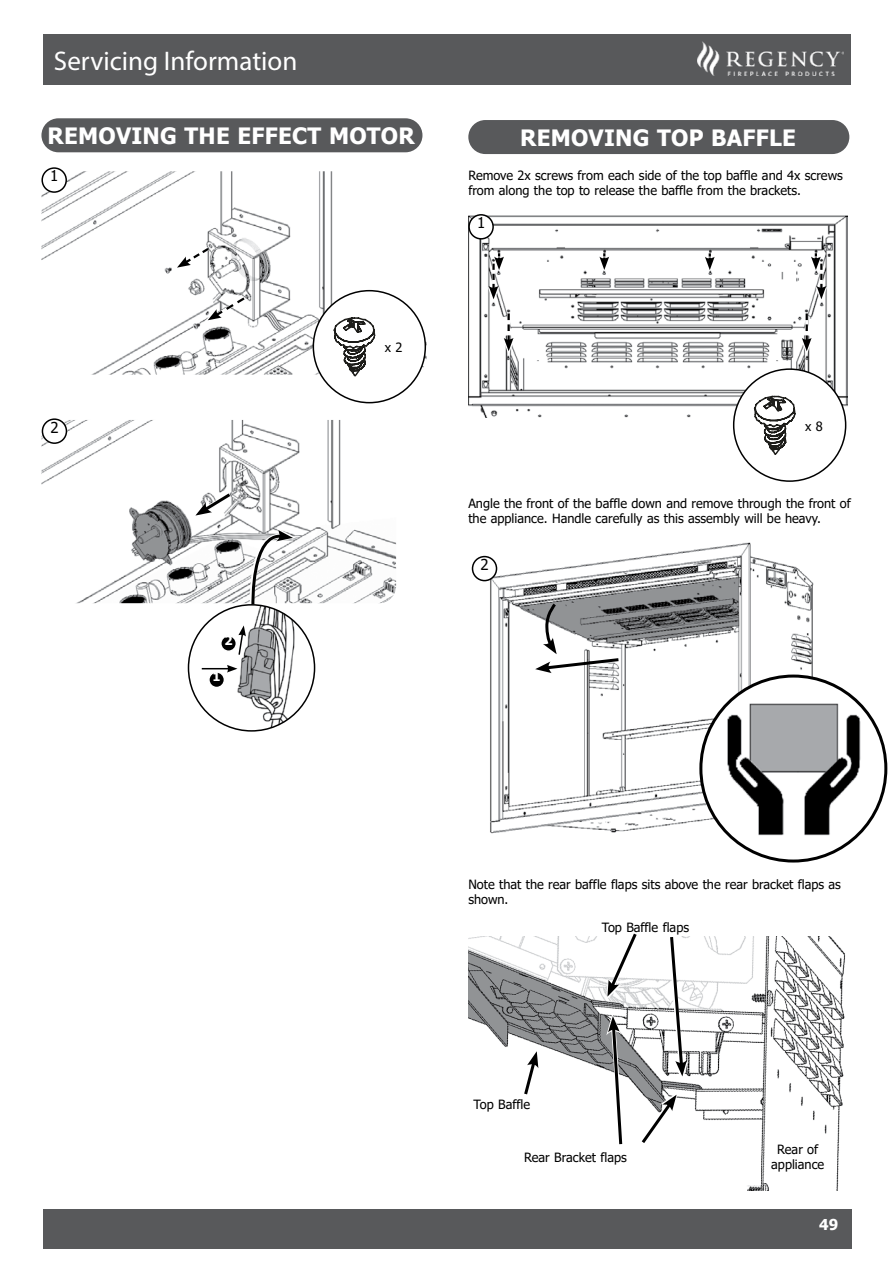
<style>
.page{position:relative;width:893px;height:1263px;background:#fff}
.page>*{position:absolute;margin:0;border:0;box-sizing:border-box;transform-origin:0 0}
.t1{font:27px "Myriad Pro";color:#fff}
.t2{font:700 22.5px "Tahoma";letter-spacing:.01em;color:#fff}
.t3{font:15px "Tahoma";color:#000}
.t4{font:700 15px "Tahoma";color:#fff}
.t5{font:12.75px/15px "Tahoma";color:#000}
.t6{font:700 12.75px "Tahoma";color:#fff}
</style>
<div class="page">
<div style="left:43px;top:35px;width:807px;height:50px;background:#58595b"></div>
<div style="left:43px;top:1209px;width:808px;height:39px;background:#58595b"></div>
<img style="left:698px;top:41px;width:146px;height:34px">
<div style="left:41px;top:118px;width:381px;height:34px;background:#58595b;border-radius:17px"></div>
<img style="left:41px;top:171px;width:386px;height:204px">
<div style="left:42px;top:168px;width:24px;height:24px;background:#fff;border-radius:50%"></div>
<div style="left:41px;top:167px;width:26px;height:26px;border:2px solid #000;border-radius:50%"></div>
<svg style="left:174px;top:245px;width:38px;height:24px"></svg>
<svg style="left:204px;top:294px;width:44px;height:28px"></svg>
<div style="left:313px;top:291px;width:112px;height:112px;background:#fff;border-radius:50%"></div>
<div style="left:313px;top:290px;width:113px;height:113px;border:2px solid #000;border-radius:50%"></div>
<svg style="left:333px;top:317px;width:43px;height:60px"></svg>
<img style="left:41px;top:420px;width:355px;height:183px">
<div style="left:42px;top:419px;width:24px;height:24px;background:#fff;border-radius:50%"></div>
<div style="left:42px;top:418px;width:25px;height:26px;border:2px solid #000;border-radius:50%"></div>
<svg style="left:195px;top:489px;width:41px;height:26px"></svg>
<img style="left:188px;top:605px;width:127px;height:126px;border-radius:63px">
<svg style="left:202px;top:665px;width:35px;height:7px"></svg>
<svg style="left:237px;top:625px;width:9px;height:31px"></svg>
<div style="left:221px;top:636px;width:15px;height:15px;background:#000;border-radius:50%"></div>
<div style="left:220px;top:635px;width:17px;height:17px;border:2px solid #fff;border-radius:50%"></div>
<div style="left:209px;top:672px;width:15px;height:15px;background:#000;border-radius:50%"></div>
<div style="left:208px;top:671px;width:17px;height:17px;border:2px solid #fff;border-radius:50%"></div>
<svg style="left:248px;top:528px;width:48px;height:80px"></svg>
<div style="left:468px;top:120px;width:381px;height:34px;background:#58595b;border-radius:17px"></div>
<img style="left:468px;top:216px;width:380px;height:202px">
<svg style="left:503px;top:313px;width:11px;height:42px"></svg>
<svg style="left:801px;top:313px;width:12px;height:42px"></svg>
<svg style="left:598px;top:253px;width:12px;height:19px"></svg>
<svg style="left:704px;top:253px;width:12px;height:19px"></svg>
<svg style="left:810px;top:253px;width:17px;height:50px"></svg>
<svg style="left:488px;top:253px;width:17px;height:50px"></svg>
<div style="left:469px;top:215px;width:24px;height:24px;background:#fff;border-radius:50%"></div>
<div style="left:468px;top:214px;width:26px;height:26px;border:2px solid #000;border-radius:50%"></div>
<div style="left:734px;top:369px;width:112px;height:112px;background:#fff;border-radius:50%"></div>
<div style="left:733px;top:368px;width:113px;height:114px;border:2px solid #000;border-radius:50%"></div>
<svg style="left:753px;top:395px;width:43px;height:60px"></svg>
<img style="left:471px;top:542px;width:381px;height:305px">
<div style="left:472px;top:557px;width:24px;height:24px;background:#fff;border-radius:50%"></div>
<div style="left:472px;top:556px;width:25px;height:25px;border:2px solid #000;border-radius:50%"></div>
<svg style="left:535px;top:602px;width:87px;height:71px"></svg>
<div style="left:701px;top:676px;width:185px;height:185px;background:#fff;border-radius:50%"></div>
<img style="left:720px;top:695px;width:147px;height:147px">
<img style="left:468px;top:936px;width:378px;height:254px">
<svg style="left:522px;top:1051px;width:16px;height:47px"></svg>
<svg style="left:606px;top:1014px;width:20px;height:135px"></svg>
<svg style="left:634px;top:1092px;width:44px;height:59px"></svg>
<svg style="left:605px;top:933px;width:38px;height:67px"></svg>
<svg style="left:664px;top:936px;width:24px;height:146px"></svg>
<h1 class="t1" style="left:54px;top:44px;width:245px">Servicing Information</h1>
<h2 class="t2" style="left:48px;top:120px;width:369px">REMOVING THE EFFECT MOTOR</h2>
<p class="t3" style="left:50px;top:166px;width:10px">1</p>
<p class="t3" style="left:51px;top:417px;width:10px">2</p>
<p class="t6" style="left:224px;top:631px;width:10px">2</p>
<p class="t6" style="left:213px;top:668px;width:10px">1</p>
<p class="t5" style="left:385px;top:341px;width:19px">x 2</p>
<h2 class="t2" style="left:520px;top:122px;width:277px">REMOVING TOP BAFFLE</h2>
<p class="t5" style="left:468px;top:169px;width:376px">Remove 2x screws from each side of the top baffle and 4x screws from along the top to release the baffle from the brackets.</p>
<p class="t3" style="left:477px;top:213px;width:10px">1</p>
<p class="t5" style="left:805px;top:419px;width:19px">x 8</p>
<p class="t5" style="left:468px;top:496px;width:384px">Angle the front of the baffle down and remove through the front of the appliance. Handle carefully as this assembly will be heavy.</p>
<p class="t3" style="left:481px;top:554px;width:10px">2</p>
<p class="t5" style="left:468px;top:877px;width:374px">Note that the rear baffle flaps sits above the rear bracket flaps as shown.</p>
<p class="t5" style="left:474px;top:1097px;width:58px">Top Baffle</p>
<p class="t5" style="left:602px;top:921px;width:89px">Top Baffle flaps</p>
<p class="t5" style="left:524px;top:1150px;width:104px">Rear Bracket flaps</p>
<p class="t5" style="left:771px;top:1142px;width:55px;text-align:center">Rear of appliance</p>
<p class="t4" style="left:819px;top:1213px;width:21px">49</p>
</div>
